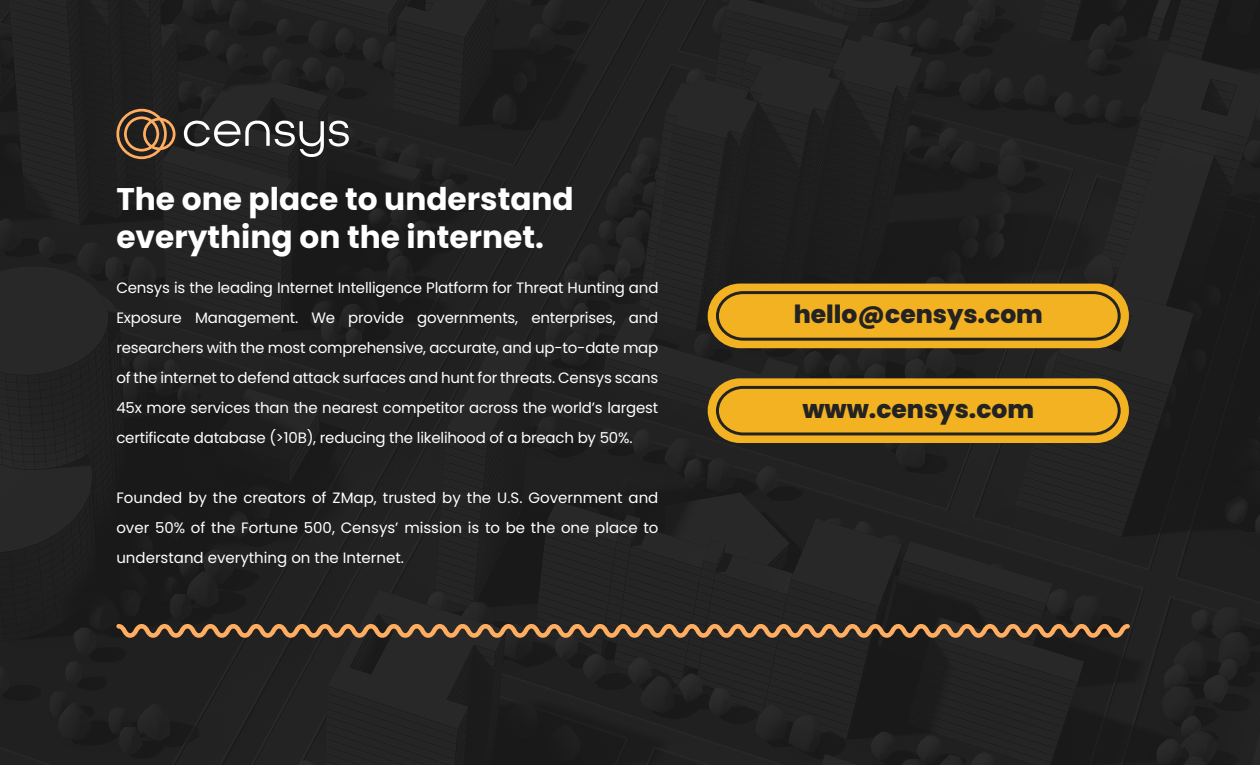
<style>
.page{position:relative;width:1260px;height:765px;background:#202020}
.page>*{position:absolute;margin:0;border:0;box-sizing:border-box;transform-origin:0 0}
.t1{font:700 31.25px/38.8px "Poppins";color:#fff}
.t2{font:800 25px "Poppins";color:#232323}
.t3{font:15px/30px "Poppins";letter-spacing:-.005em;color:#fff;text-align:justify}
</style>
<div class="page">
<div style="left:708px;top:378px;width:421px;height:65px;background:#f3b221;border-radius:32px"></div>
<svg style="left:716px;top:386px;width:405px;height:49px"></svg>
<div style="left:708px;top:284px;width:421px;height:64px;background:#f3b221;border-radius:32px"></div>
<svg style="left:716px;top:291px;width:405px;height:50px"></svg>
<svg style="left:184px;top:120px;width:165px;height:37px"></svg>
<svg style="left:116px;top:109px;width:60px;height:50px;background:#634a33"></svg>
<svg style="left:116px;top:624px;width:1014px;height:14px;background:#835f3d"></svg>
<h1 class="t1" style="left:116px;top:180px;width:459px">The one place to understand everything on the internet.</h1>
<p class="t3" style="left:116px;top:273px;width:544px">Censys is the leading Internet Intelligence Platform for Threat Hunting and Exposure Management. We provide governments, enterprises, and researchers with the most comprehensive, accurate, and up-to-date map of the internet to defend attack surfaces and hunt for threats. Censys scans 45x more services than the nearest competitor across the world’s largest certificate database (&gt;10B), reducing the likelihood of a breach by 50%.</p>
<p class="t3" style="left:116px;top:483px;width:544px">Founded by the creators of ZMap, trusted by the U.S. Government and over 50% of the Fortune 500, Censys’ mission is to be the one place to understand everything on the Internet.</p>
<h2 class="t2" style="left:794px;top:300px;width:251px">hello@censys.com</h2>
<h2 class="t2" style="left:802px;top:395px;width:233px">www.censys.com</h2>
</div>
